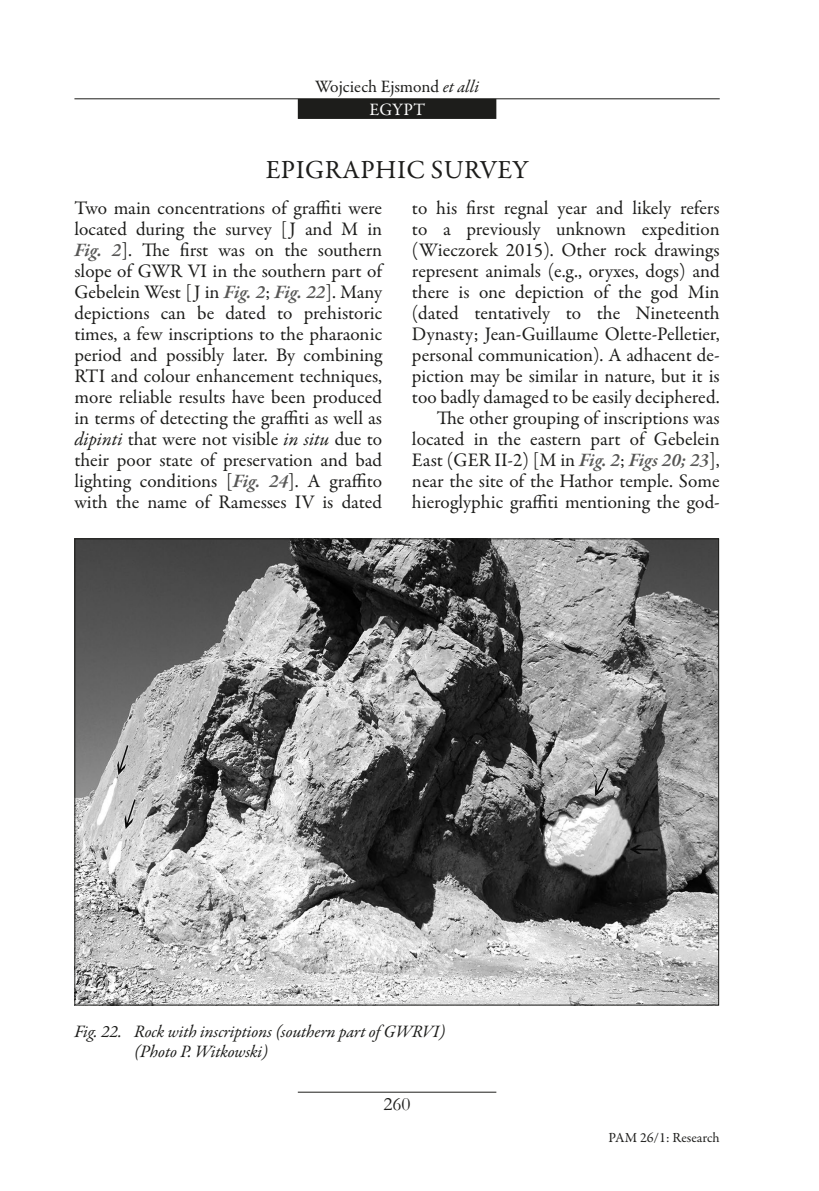
<style>
.page{position:relative;width:819px;height:1191px;background:#fff}
.page>*{position:absolute;margin:0;border:0;box-sizing:border-box;transform-origin:0 0}
.t1{font:26.25px "Garamond Premr Pro";letter-spacing:.02em;color:#1d1d1b}
.t2{font:19.25px/21px "Garamond Premr Pro";color:#1d1d1b;text-align:justify}
.t3{font:19.25px "Garamond";color:#1d1d1b}
.t4{font:italic 17.5px/20.1px "Garamond Premr Pro";letter-spacing:-.005em;color:#1d1d1b}
.t5{font:17.5px/22.9px "Garamond Premr Pro";color:#1d1d1b;text-align:center}
.t6{font:14px "Garamond Premr Pro";color:#1d1d1b}
.s1{font-style:italic}
.s2{color:#fff}
.s3{font-weight:600;font-style:italic;color:#575756}
</style>
<div class="page">
<hr style="left:74px;top:98px;width:645px;height:1px;background:#1d1d1b">
<div style="left:298px;top:99px;width:198px;height:20px;background:#1d1d1b"></div>
<hr style="left:298px;top:1091px;width:198px;height:1px;background:#1d1d1b">
<img style="left:76px;top:540px;width:641px;height:463px">
<p class="t5" style="left:315px;top:75px;width:165px">Wojciech Ejsmond <span class="s1">et alli<br></span><span class="s2">EGYPT</span></p>
<h1 class="t1" style="left:266px;top:154px;width:264px">EPIGRAPHIC SURVEY</h1>
<p class="t2" style="left:74px;top:197px;width:309px">Two main concentrations of graffiti were located during the survey [ J and M in <span class="s3">Fig. 2</span>]. The first was on the southern slope of GWR VI in the southern part of Gebelein West [J in <span class="s3">Fig. 2</span>; <span class="s3">Fig. 22</span>]. Many depictions can be dated to prehistoric times, a few inscriptions to the pharaonic period and possibly later. By combining RTI and colour enhancement techniques, more reliable results have been produced in terms of detecting the graffiti as well as <span class="s1">dipinti</span> that were not visible <span class="s1">in situ</span> due to their poor state of preservation and bad lighting conditions [<span class="s3">Fig. 24</span>]. A graffito with the name of Ramesses IV is dated</p>
<p class="t2" style="left:412px;top:197px;width:309px;text-align:right">to his first regnal year and likely refers to a previously unknown expedition (Wieczorek 2015). Other rock drawings represent animals (e.g., oryxes, dogs) and there is one depiction of the god Min (dated tentatively to the Nineteenth Dynasty; Jean-Guillaume Olette-Pelletier, personal communication). A adhacent de&shy;piction may be similar in nature, but it is too badly damaged to be easily deciphered.<br>The other grouping of inscriptions was located in the eastern part of Gebelein East (GER II-2) [M in <span class="s3">Fig. 2</span>; <span class="s3">Figs 20; 23</span>], near the site of the Hathor temple. Some hieroglyphic graffiti mentioning the god-</p>
<p class="t4" style="left:134px;top:1022px;width:313px;text-indent:-60px">Fig. 22. Rock with inscriptions (southern part of GWRVI) (Photo P. Witkowski)</p>
<p class="t3" style="left:383px;top:1090px;width:29px">260</p>
<p class="t6" style="left:608px;top:1128px;width:113px">PAM 26/1: Research</p>
</div>
